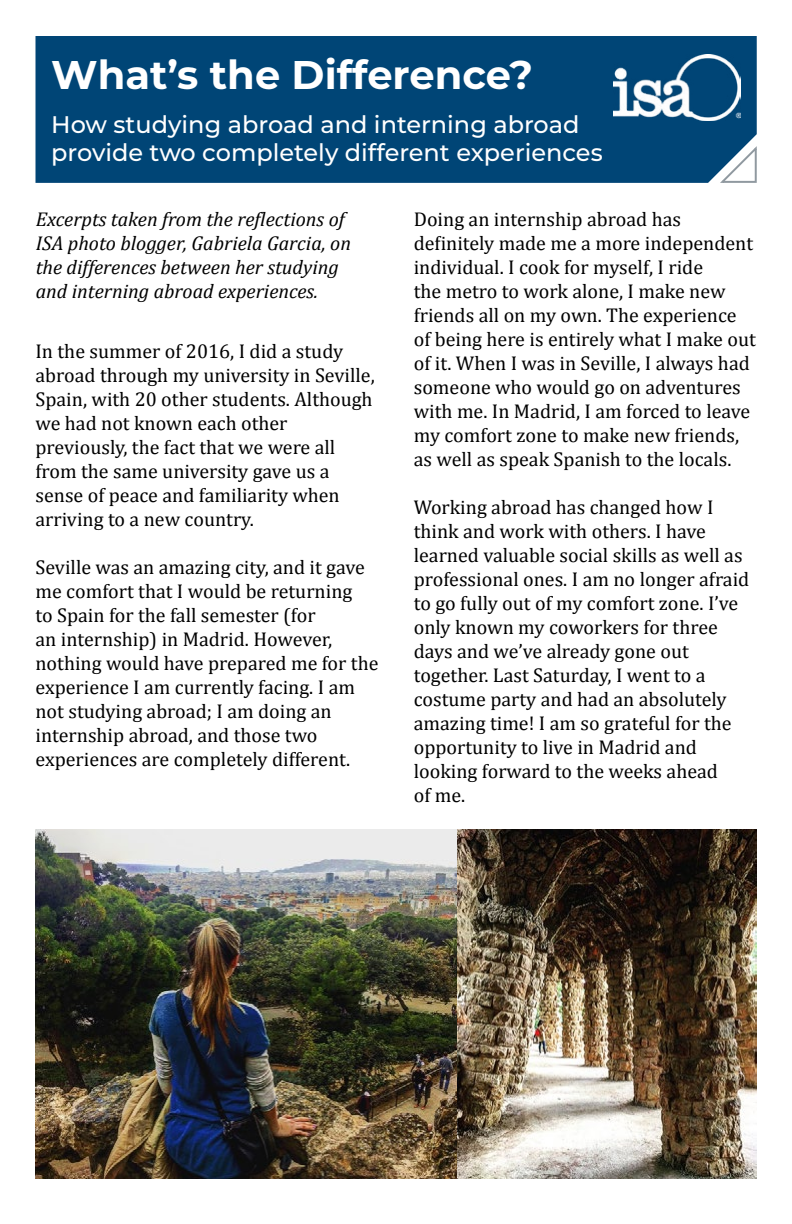
<style>
.page{position:relative;width:792px;height:1224px;background:#fff}
.page>*{position:absolute;margin:0;border:0;box-sizing:border-box;transform-origin:0 0}
.t1{font:700 40px "Montserrat";color:#fff}
.t2{font:500 24px/28.8px "Montserrat";color:#fff}
.t3{font:20px/24px "Cambria";color:#000}
.t4{font:italic 20px/24px "Cambria";color:#000}
</style>
<div class="page">
<div style="left:36px;top:36px;width:721px;height:147px;background:#004576"></div>
<svg style="left:720px;top:144px;width:37px;height:39px"></svg>
<img style="left:36px;top:829px;width:422px;height:350px">
<img style="left:458px;top:829px;width:299px;height:350px">
<img style="left:613px;top:55px;width:127px;height:65px">
<h1 class="t1" style="left:51px;top:46px;width:483px">What’s the Difference?</h1>
<p class="t2" style="left:51px;top:109px;width:553px">How studying abroad and interning abroad provide two completely different experiences</p>
<p class="t4" style="left:36px;top:206px;width:317px">Excerpts taken from the reflections of ISA photo blogger, Gabriela Garcia, on the differences between her studying and interning abroad experiences.</p>
<p class="t3" style="left:36px;top:339px;width:341px">In the summer of 2016, I did a study abroad through my university in Seville, Spain, with 20 other students. Although we had not known each other previously, the fact that we were all from the same university gave us a sense of peace and familiarity when arriving to a new country.</p>
<p class="t3" style="left:36px;top:555px;width:344px">Seville was an amazing city, and it gave me comfort that I would be returning<br>to Spain for the fall semester (for<br>an internship) in Madrid. However, nothing would have prepared me for the experience I am currently facing. I am not studying abroad; I am doing an internship abroad, and those two experiences are completely different.</p>
<p class="t3" style="left:414px;top:207px;width:344px">Doing an internship abroad has definitely made me a more independent individual. I cook for myself, I ride<br>the metro to work alone, I make new friends all on my own. The experience of being here is entirely what I make out of it. When I was in Seville, I always had someone who would go on adventures with me. In Madrid, I am forced to leave my comfort zone to make new friends, as well as speak Spanish to the locals.</p>
<p class="t3" style="left:414px;top:495px;width:337px">Working abroad has changed how I think and work with others. I have learned valuable social skills as well as professional ones. I am no longer afraid to go fully out of my comfort zone. I’ve only known my coworkers for three days and we’ve already gone out together. Last Saturday, I went to a costume party and had an absolutely amazing time! I am so grateful for the opportunity to live in Madrid and looking forward to the weeks ahead<br>of me.</p>
</div>
